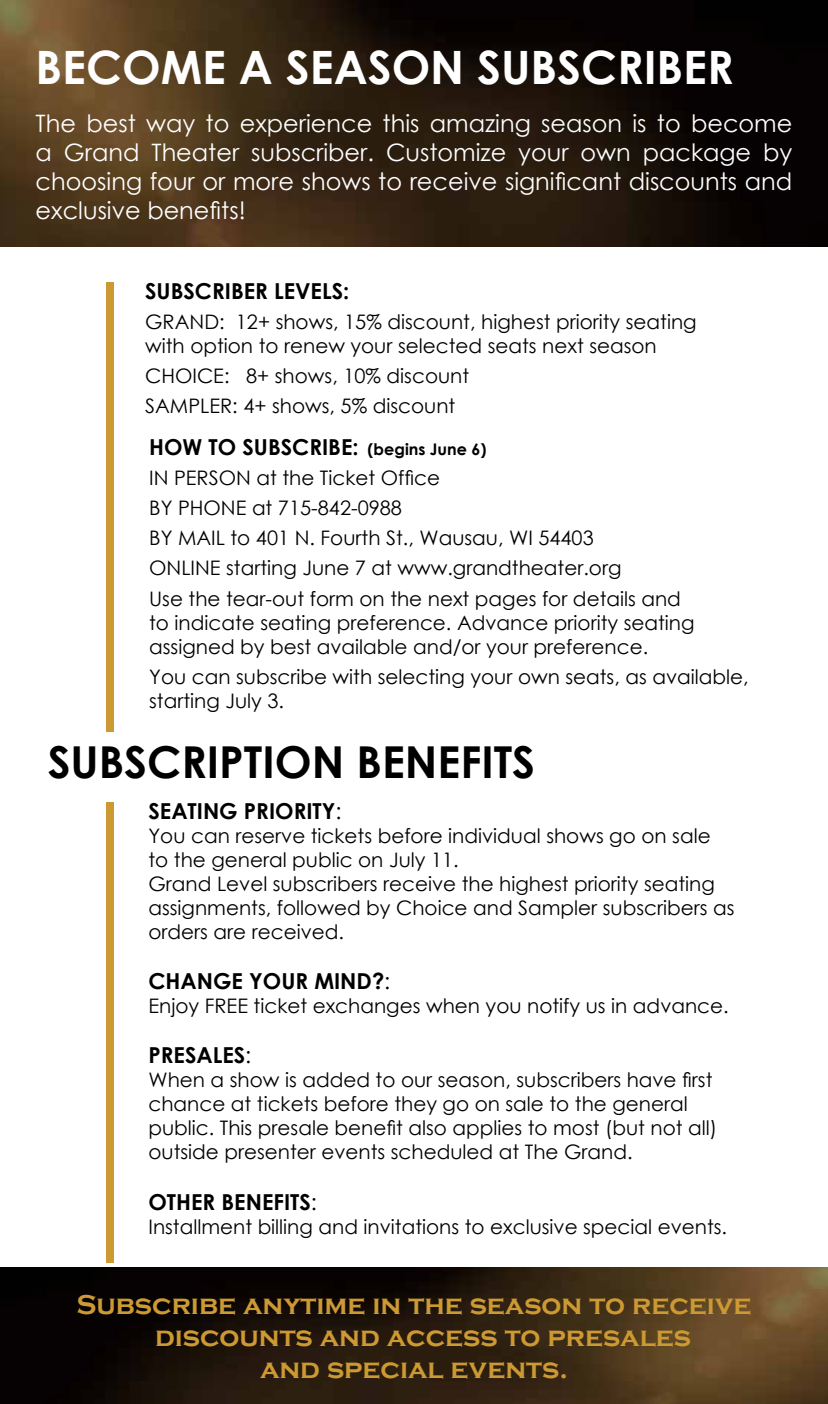
<style>
.page{position:relative;width:828px;height:1404px;background:#fff}
.page>*{position:absolute;margin:0;border:0;box-sizing:border-box;transform-origin:0 0}
.t1{font:700 46px "Century Gothic";color:#fff}
.t2{font:700 44px "Century Gothic";color:#000}
.t3{font:700 28px "Copperplate Gothic";color:#c93}
.t4{font:24px/28.8px "Century Gothic";color:#fff;text-align:justify}
.t5{font:700 22px "Century Gothic";color:#000}
.t6{font:20px/24px "Century Gothic";color:#000}
.s1{font-size:16px}
.s2{font-weight:400}
</style>
<div class="page">
<img style="left:0;top:1268px;width:828px;height:136px">
<img style="left:0;top:0;width:828px;height:247px">
<div style="left:106px;top:282px;width:7px;height:450px;background:#c93"></div>
<div style="left:106px;top:802px;width:7px;height:461px;background:#c93"></div>
<h1 class="t1" style="left:36px;top:33px;width:700px">BECOME A SEASON SUBSCRIBER</h1>
<p class="t4" style="left:36px;top:109px;width:758px">The best way to experience this amazing season is to become a Grand Theater subscriber. Customize your own package by choosing four or more shows to receive significant discounts and exclusive benefits!</p>
<p class="t5" style="left:145px;top:274px;width:206px">SUBSCRIBER LEVELS:</p>
<p class="t6" style="left:145px;top:309px;width:553px">GRAND: 12+ shows, 15% discount, highest priority seating with option to renew your selected seats next season</p>
<p class="t6" style="left:145px;top:360px;width:326px;line-height:30.2px">CHOICE: 8+ shows, 10% discount<br>SAMPLER: 4+ shows, 5% discount</p>
<p class="t5" style="left:149px;top:430px;width:339px">HOW TO SUBSCRIBE: <span class="s1">(begins June 6)</span></p>
<p class="t6" style="left:149px;top:462px;width:533px;line-height:30.2px">IN PERSON at the Ticket Office<br>BY PHONE at 715-842-0988<br>BY MAIL to 401 N. Fourth St., Wausau, WI 54403<br>ONLINE starting June 7 at www.grandtheater.org<br>Use the tear-out form on the next pages for details and</p>
<p class="t6" style="left:149px;top:610px;width:547px">to indicate seating preference. Advance priority seating assigned by best available and/or your preference.</p>
<p class="t6" style="left:149px;top:664px;width:601px">You can subscribe with selecting your own seats, as available, starting July 3.</p>
<h2 class="t2" style="left:48px;top:729px;width:489px">SUBSCRIPTION BENEFITS</h2>
<p class="t5" style="left:148px;top:794px;width:195px">SEATING PRIORITY<span class="s2">:</span></p>
<p class="t6" style="left:148px;top:823px;width:588px">You can reserve tickets before individual shows go on sale to the general public on July 11.<br>Grand Level subscribers receive the highest priority seating assignments, followed by Choice and Sampler subscribers as orders are received.</p>
<p class="t5" style="left:148px;top:964px;width:243px">CHANGE YOUR MIND?<span class="s2">:</span></p>
<p class="t6" style="left:148px;top:993px;width:582px">Enjoy FREE ticket exchanges when you notify us in advance.</p>
<p class="t5" style="left:148px;top:1039px;width:104px">PRESALES<span class="s2">:</span></p>
<p class="t6" style="left:148px;top:1068px;width:570px">When a show is added to our season, subscribers have first chance at tickets before they go on sale to the general public. This presale benefit also applies to most (but not all) outside presenter events scheduled at The Grand.</p>
<p class="t5" style="left:148px;top:1185px;width:170px">OTHER BENEFITS<span class="s2">:</span></p>
<p class="t6" style="left:148px;top:1214px;width:580px">Installment billing and invitations to exclusive special events.</p>
<h3 class="t3" style="left:76px;top:1289px;width:677px">Subscribe anytime in the season to receive</h3>
<h3 class="t3" style="left:155px;top:1321px;width:538px">discounts and access to presales</h3>
<h3 class="t3" style="left:260px;top:1353px;width:309px">and special events.</h3>
</div>
